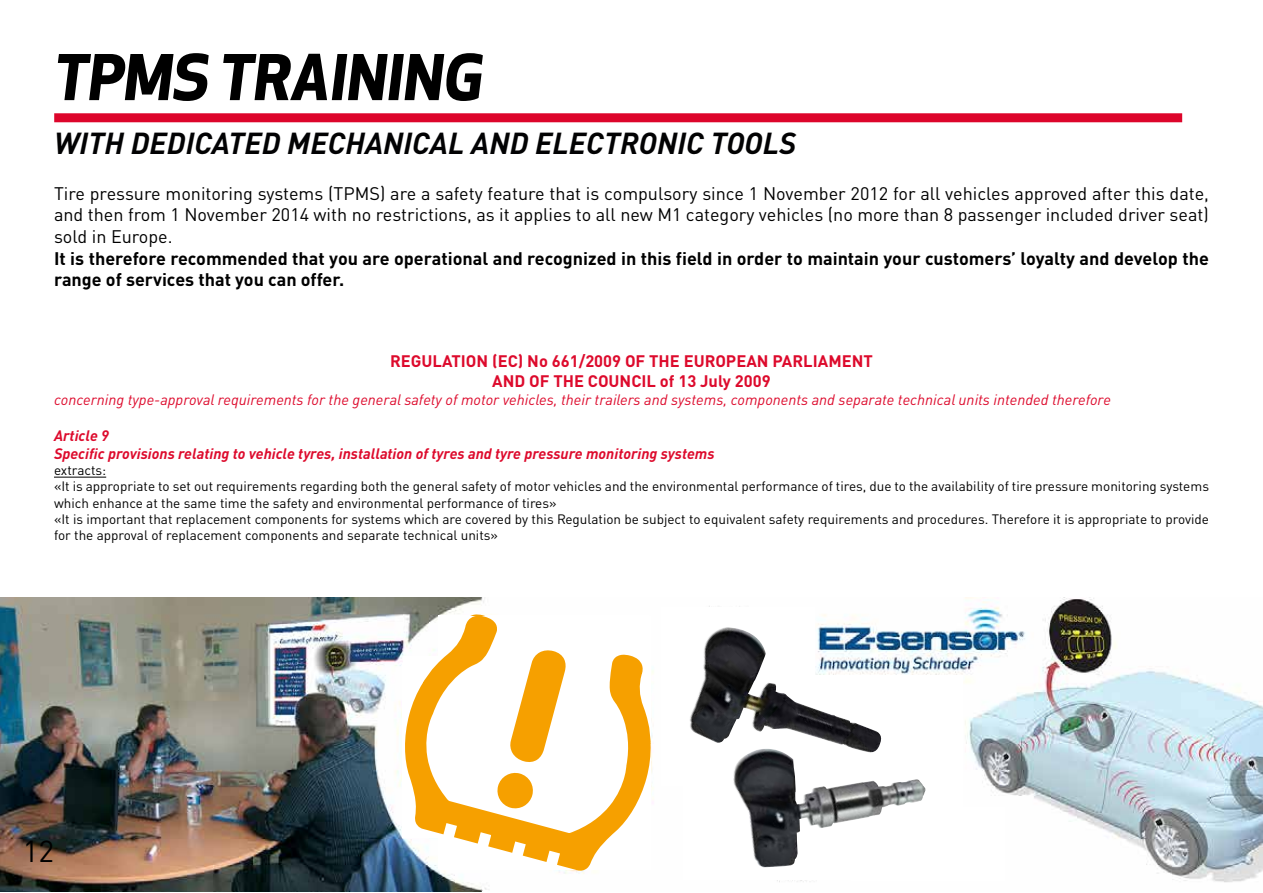
<style>
.page{position:relative;width:1263px;height:893px;background:#fff}
.page>*{position:absolute;margin:0;border:0;box-sizing:border-box;transform-origin:0 0}
.t1{font:italic 700 61.5px "Apex New";color:#000}
.t2{font:italic 700 30px "DINOT";color:#020203}
.t3{font:30px "DINOT";color:#000}
.t4{font:18px/21.6px "DINOT";color:#000;text-align:justify}
.t5{font:700 18px/21.6px "DINOT";color:#000}
.t6{font:700 16.5px/19.8px "DINOT";color:#dd0a2c;text-align:center}
.t7{font:italic 15px "DINOT";color:#dd0a2c}
.t8{font:italic 700 15px/18px "DINOT";color:#dd0a2c}
.t9{font:13.5px/16.2px "DINOT";color:#000}
</style>
<div class="page">
<img style="left:0;top:597px;width:1263px;height:295px">
<div style="left:662px;top:607px;width:153px;height:179px;background:#fff"></div>
<div style="left:683px;top:675px;width:279px;height:205px;background:#fff"></div>
<div style="left:851px;top:807px;width:153px;height:73px;background:#fff"></div>
<img style="left:690px;top:627px;width:193px;height:122px">
<img style="left:733px;top:749px;width:193px;height:118px">
<div style="left:54px;top:113px;width:1128px;height:9px;background:#dd052b"></div>
<hr style="left:54px;top:477px;width:52px;height:1px;background:#000">
<svg style="left:404px;top:616px;width:245px;height:253px"></svg>
<h1 class="t1" style="left:54px;top:33px;width:430px">TPMS TRAINING</h1>
<h2 class="t2" style="left:54px;top:124px;width:743px">WITH DEDICATED MECHANICAL AND ELECTRONIC TOOLS</h2>
<p class="t4" style="left:54px;top:182px;width:1156px">Tire pressure monitoring systems (TPMS) are a safety feature that is compulsory since 1 November 2012 for all vehicles approved after this date, and then from 1 November 2014 with no restrictions, as it applies to all new M1 category vehicles (no more than 8 passenger included driver seat) sold in Europe.</p>
<h3 class="t5" style="left:54px;top:247px;width:1156px">It is therefore recommended that you are operational and recognized in this field in order to maintain your customers’ loyalty and develop the range of services that you can offer.</h3>
<p class="t6" style="left:390px;top:351px;width:484px">REGULATION (EC) No 661/2009 OF THE EUROPEAN PARLIAMENT<br>AND OF THE COUNCIL of 13 July 2009</p>
<p class="t7" style="left:54px;top:390px;width:1058px">concerning type-approval requirements for the general safety of motor vehicles, their trailers and systems, components and separate technical units intended therefore</p>
<p class="t8" style="left:54px;top:426px;width:662px">Article 9<br>Specific provisions relating to vehicle tyres, installation of tyres and tyre pressure monitoring systems</p>
<p class="t9" style="left:54px;top:462px;width:1156px">extracts:<br>«It is appropriate to set out requirements regarding both the general safety of motor vehicles and the environmental performance of tires, due to the availability of tire pressure monitoring systems which enhance at the same time the safety and environmental performance of tires»<br>«It is important that replacement components for systems which are covered by this Regulation be subject to equivalent safety requirements and procedures. Therefore it is appropriate to provide for the approval of replacement components and separate technical units»</p>
<h2 class="t3" style="left:23px;top:832px;width:33px">12</h2>
</div>
